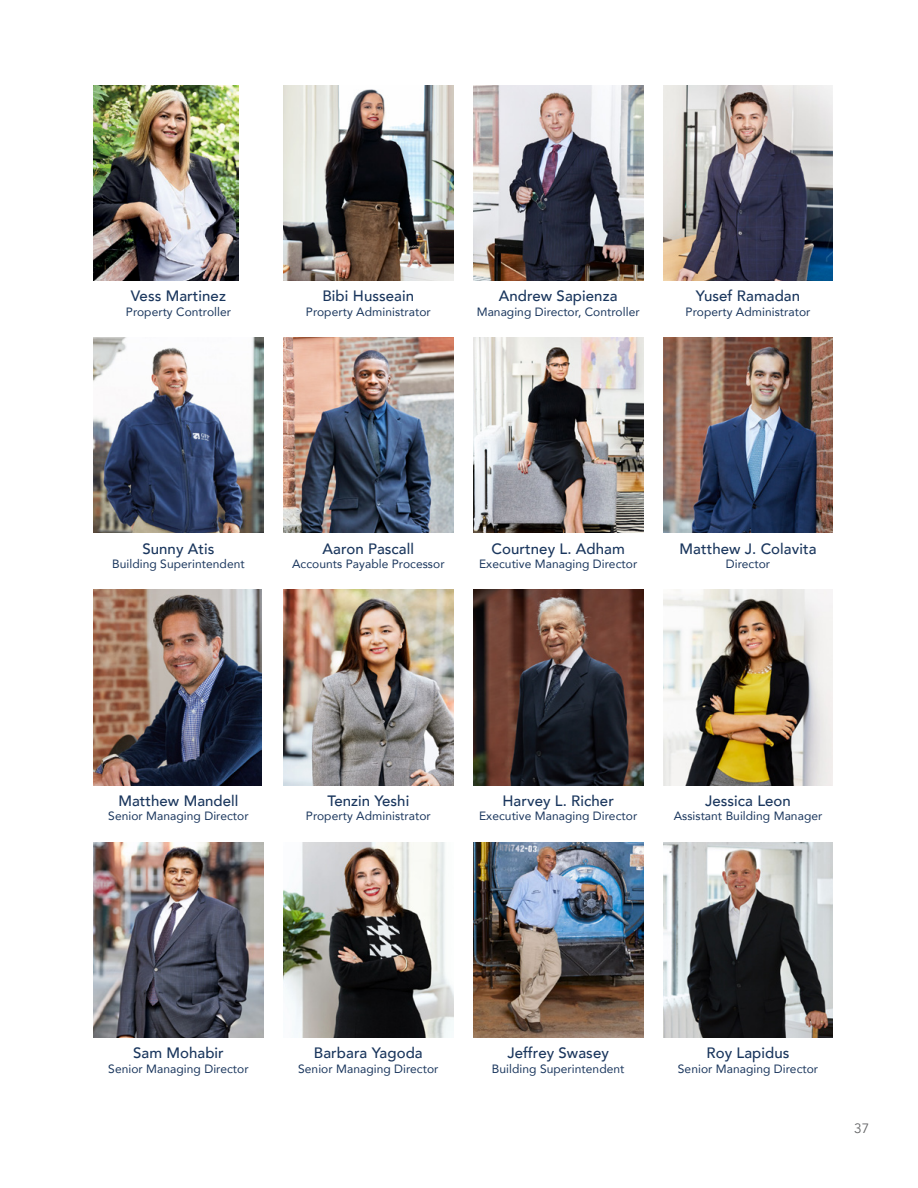
<style>
.page{position:relative;width:918px;height:1188px;background:#fff}
.page>*{position:absolute;margin:0;border:0;box-sizing:border-box;transform-origin:0 0}
.Title_XL{font:500 15px "Avenir";letter-spacing:.005em;color:#1a365d}
.t1{font:13.5px "Avenir";color:#636466}
.Title_XL-2{font:12px "Avenir";letter-spacing:.005em;color:#1a365d}
</style>
<div class="page">
<img style="left:94px;top:590px;width:167px;height:195px">
<img style="left:94px;top:85px;width:145px;height:196px">
<img style="left:283px;top:590px;width:170px;height:195px">
<img style="left:283px;top:85px;width:170px;height:196px">
<img style="left:283px;top:842px;width:170px;height:196px">
<img style="left:473px;top:337px;width:170px;height:196px">
<img style="left:473px;top:85px;width:170px;height:196px">
<img style="left:663px;top:590px;width:170px;height:195px">
<img style="left:663px;top:85px;width:170px;height:196px">
<img style="left:94px;top:842px;width:169px;height:196px">
<img style="left:94px;top:337px;width:169px;height:196px">
<img style="left:283px;top:337px;width:170px;height:196px">
<img style="left:473px;top:842px;width:170px;height:196px">
<img style="left:663px;top:842px;width:170px;height:196px">
<img style="left:663px;top:337px;width:170px;height:196px">
<img style="left:473px;top:590px;width:170px;height:195px">
<p class="Title_XL" style="left:131px;top:283px;width:97px">Vess Martinez</p>
<p class="Title_XL-2" style="left:126px;top:302px;width:107px">Property Controller</p>
<p class="Title_XL" style="left:322px;top:283px;width:93px">Bibi Husseain</p>
<p class="Title_XL-2" style="left:306px;top:302px;width:126px">Property Administrator</p>
<p class="Title_XL" style="left:499px;top:283px;width:120px">Andrew Sapienza</p>
<p class="Title_XL-2" style="left:477px;top:302px;width:164px">Managing Director, Controller</p>
<p class="Title_XL" style="left:696px;top:283px;width:106px">Yusef Ramadan</p>
<p class="Title_XL-2" style="left:686px;top:302px;width:126px">Property Administrator</p>
<p class="Title_XL" style="left:142px;top:536px;width:74px">Sunny Atis</p>
<p class="Title_XL-2" style="left:112px;top:554px;width:134px">Building Superintendent</p>
<p class="Title_XL" style="left:323px;top:536px;width:93px">Aaron Pascall</p>
<p class="Title_XL-2" style="left:292px;top:554px;width:154px">Accounts Payable Processor</p>
<p class="Title_XL" style="left:492px;top:536px;width:135px">Courtney L. Adham</p>
<p class="Title_XL-2" style="left:479px;top:554px;width:160px">Executive Managing Director</p>
<p class="Title_XL" style="left:680px;top:536px;width:138px">Matthew J. Colavita</p>
<p class="Title_XL-2" style="left:726px;top:554px;width:46px">Director</p>
<p class="Title_XL" style="left:118px;top:788px;width:122px">Matthew Mandell</p>
<p class="Title_XL-2" style="left:108px;top:807px;width:142px">Senior Managing Director</p>
<p class="Title_XL" style="left:327px;top:788px;width:83px">Tenzin Yeshi</p>
<p class="Title_XL-2" style="left:306px;top:807px;width:126px">Property Administrator</p>
<p class="Title_XL" style="left:502px;top:788px;width:113px">Harvey L. Richer</p>
<p class="Title_XL-2" style="left:479px;top:807px;width:160px">Executive Managing Director</p>
<p class="Title_XL" style="left:705px;top:788px;width:87px">Jessica Leon</p>
<p class="Title_XL-2" style="left:674px;top:807px;width:150px">Assistant Building Manager</p>
<p class="Title_XL" style="left:133px;top:1040px;width:92px">Sam Mohabir</p>
<p class="Title_XL-2" style="left:108px;top:1059px;width:142px">Senior Managing Director</p>
<p class="Title_XL" style="left:314px;top:1040px;width:110px">Barbara Yagoda</p>
<p class="Title_XL-2" style="left:298px;top:1059px;width:142px">Senior Managing Director</p>
<p class="Title_XL" style="left:507px;top:1040px;width:103px">Jeffrey Swasey</p>
<p class="Title_XL-2" style="left:492px;top:1059px;width:134px">Building Superintendent</p>
<p class="Title_XL" style="left:707px;top:1040px;width:84px">Roy Lapidus</p>
<p class="Title_XL-2" style="left:678px;top:1059px;width:142px">Senior Managing Director</p>
<p class="t1" style="left:854px;top:1120px;width:17px">37</p>
</div>
